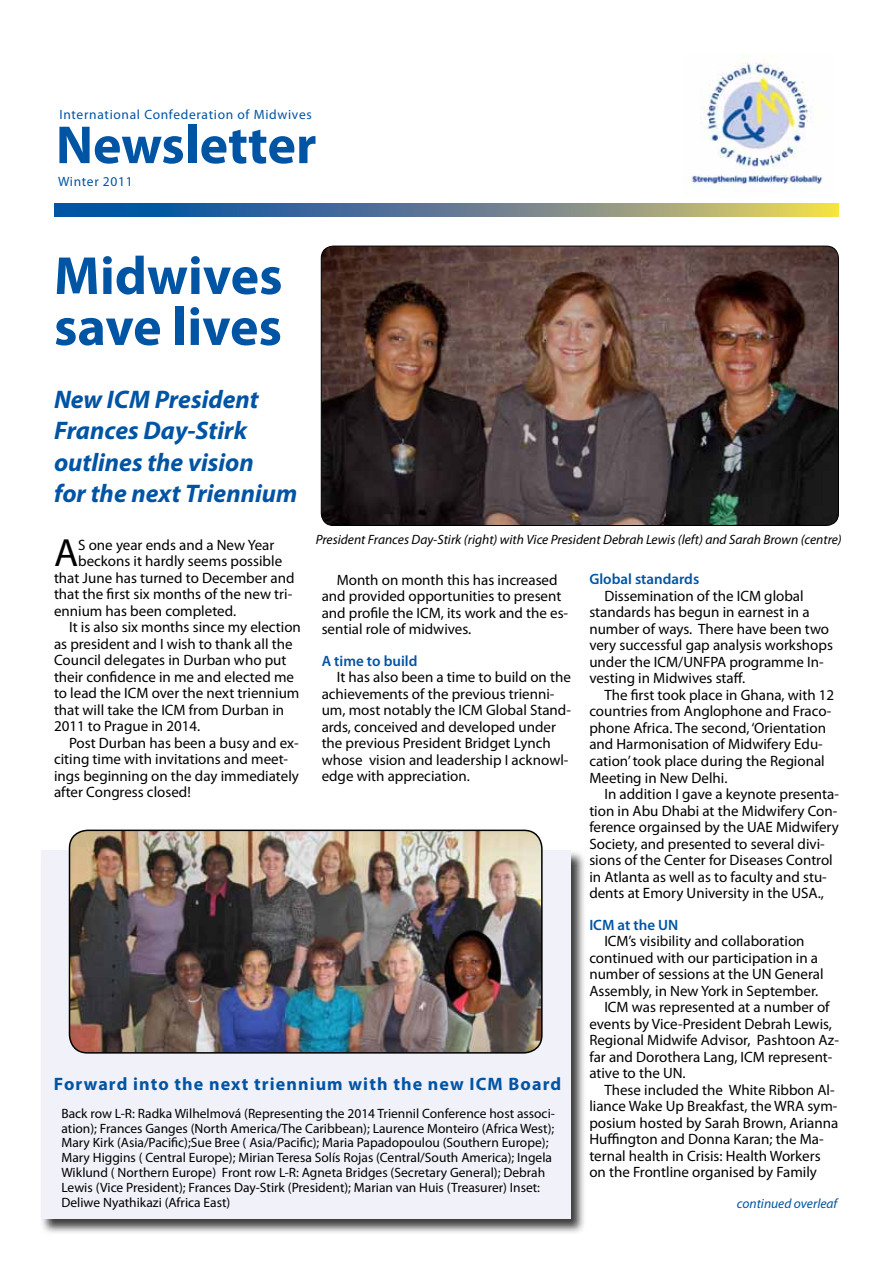
<style>
.page{position:relative;width:893px;height:1263px;background:#fff}
.page>*{position:absolute;margin:0;border:0;box-sizing:border-box;transform-origin:0 0}
.t1{font:700 54px/51px "Myriad Pro";color:#0054a4}
.t2{font:39.45px "Myriad Pro";color:#000}
.t3{font:italic 700 25.5px/31.5px "Myriad Pro";color:#0054a4}
.t4{font:700 18px "Myriad Pro";letter-spacing:.06em;color:#0054a4}
.t5{font:15px/16.5px "Myriad Pro";color:#000}
.t6{font:600 15px "Myriad Pro";color:#0054a4}
.t7{font:13.5px/14.9px "Myriad Pro";color:#000}
.t8{font:italic 13.5px "Myriad Pro";color:#000}
.t9{font:13.5px "Myriad Pro";letter-spacing:.05em;color:#0054a4}
.t10{font:italic 13.5px "Myriad Pro";color:#0054a4}
</style>
<div class="page">
<img style="left:687px;top:54px;width:136px;height:132px">
<svg style="left:55px;top:203px;width:783px;height:13px;background:#66838b"></svg>
<img style="left:41px;top:850px;width:543px;height:383px">
<div style="left:41px;top:851px;width:529px;height:368px;background:#f1f1f9"></div>
<img style="left:321px;top:246px;width:517px;height:279px">
<div style="left:321px;top:246px;width:518px;height:280px;border:1px solid #000;border-radius:12px"></div>
<img style="left:70px;top:830px;width:472px;height:223px">
<div style="left:69px;top:830px;width:474px;height:223px;border:2px solid #000;border-radius:18px"></div>
<p class="t9" style="left:59px;top:106px;width:254px">International Confederation of Midwives</p>
<h1 class="t1" style="left:56px;top:118px;width:262px">Newsletter</h1>
<p class="t9" style="left:58px;top:174px;width:76px">Winter 2011</p>
<h1 class="t1" style="left:54px;top:248px;width:230px">Midwives save lives</h1>
<h3 class="t3" style="left:54px;top:383px;width:245px">New ICM President<br>Frances Day-Stirk outlines the vision<br>for the next Triennium</h3>
<p class="t8" style="left:316px;top:531px;width:528px">President Frances Day-Stirk (right) with Vice President Debrah Lewis (left) and Sarah Brown (centre)</p>
<h2 class="t2" style="left:54px;top:528px;width:26px">A</h2>
<p class="t5" style="left:78px;top:536px;width:198px">S one year ends and a New Year</p>
<p class="t5" style="left:78px;top:552px;width:206px">beckons it hardly seems possible</p>
<p class="t5" style="left:54px;top:569px;width:242px">that June has turned to December and</p>
<p class="t5" style="left:54px;top:585px;width:240px">that the first six months of the new tri-</p>
<p class="t5" style="left:54px;top:602px;width:184px">ennium has been completed.</p>
<p class="t5" style="left:69px;top:618px;width:233px">It is also six months since my election</p>
<p class="t5" style="left:54px;top:635px;width:240px">as president and I wish to thank all the</p>
<p class="t5" style="left:54px;top:651px;width:234px">Council delegates in Durban who put</p>
<p class="t5" style="left:54px;top:668px;width:242px">their confidence in me and elected me</p>
<p class="t5" style="left:54px;top:684px;width:247px">to lead the ICM over the next triennium</p>
<p class="t5" style="left:54px;top:701px;width:232px">that will take the ICM from Durban in</p>
<p class="t5" style="left:54px;top:717px;width:148px">2011 to Prague in 2014.</p>
<p class="t5" style="left:69px;top:734px;width:231px">Post Durban has been a busy and ex-</p>
<p class="t5" style="left:54px;top:750px;width:236px">citing time with invitations and meet-</p>
<p class="t5" style="left:54px;top:767px;width:246px">ings beginning on the day immediately</p>
<p class="t5" style="left:54px;top:783px;width:138px">after Congress closed!</p>
<p class="t6" style="left:589px;top:570px;width:111px">Global standards</p>
<p class="t5" style="left:589px;top:587px;width:245px;text-indent:15px">Dissemination of the ICM global standards has begun in earnest in a number of ways. There have been two very successful gap analysis workshops under the ICM/UNFPA programme In&shy;vesting in Midwives staff.</p>
<p class="t5" style="left:589px;top:686px;width:246px;text-indent:15px">The first took place in Ghana, with 12 countries from Anglophone and Fraco&shy;phone Africa. The second, ‘Orientation and Harmonisation of Midwifery Edu&shy;cation’ took place during the Regional Meeting in New Delhi.</p>
<p class="t5" style="left:589px;top:785px;width:251px;text-indent:15px">In addition I gave a keynote presenta&shy;tion in Abu Dhabi at the Midwifery Con&shy;ference orgainsed by the UAE Midwifery Society, and presented to several divi&shy;sions of the Center for Diseases Control in Atlanta as well as to faculty and stu&shy;dents at Emory University in the USA.,</p>
<p class="t6" style="left:589px;top:915px;width:91px">ICM at the UN</p>
<p class="t5" style="left:604px;top:932px;width:202px">ICM’s visibility and collaboration</p>
<p class="t5" style="left:589px;top:949px;width:230px">continued with our participation in a</p>
<p class="t5" style="left:589px;top:965px;width:236px">number of sessions at the UN General</p>
<p class="t5" style="left:589px;top:982px;width:230px">Assembly, in New York in September.</p>
<p class="t5" style="left:604px;top:998px;width:227px">ICM was represented at a number of</p>
<p class="t5" style="left:589px;top:1015px;width:244px">events by Vice-President Debrah Lewis,</p>
<p class="t5" style="left:589px;top:1031px;width:251px">Regional Midwife Advisor, Pashtoon Az-</p>
<p class="t5" style="left:589px;top:1048px;width:245px">far and Dorothera Lang, ICM represent-</p>
<p class="t5" style="left:589px;top:1064px;width:98px">ative to the UN.</p>
<p class="t5" style="left:604px;top:1081px;width:232px">These included the White Ribbon Al-</p>
<p class="t5" style="left:589px;top:1097px;width:250px">liance Wake Up Breakfast, the WRA sym-</p>
<p class="t5" style="left:589px;top:1114px;width:250px">posium hosted by Sarah Brown, Arianna</p>
<p class="t5" style="left:589px;top:1130px;width:236px">Huffington and Donna Karan; the Ma-</p>
<p class="t5" style="left:589px;top:1147px;width:233px">ternal health in Crisis: Health Workers</p>
<p class="t5" style="left:589px;top:1163px;width:229px">on the Frontline organised by Family</p>
<p class="t10" style="left:737px;top:1195px;width:102px">continued overleaf</p>
<p class="t5" style="left:322px;top:571px;width:248px;text-indent:15px">Month on month this has increased and provided opportunities to present and profile the ICM, its work and the es&shy;sential role of midwives.</p>
<p class="t6" style="left:322px;top:651px;width:97px">A time to build</p>
<p class="t5" style="left:322px;top:668px;width:251px;text-indent:15px">It has also been a time to build on the achievements of the previous trienni&shy;um, most notably the ICM Global Stand&shy;ards, conceived and developed under the previous President Bridget Lynch whose vision and leadership I acknowl&shy;edge with appreciation.</p>
<p class="t4" style="left:54px;top:1072px;width:509px">Forward into the next triennium with the new ICM Board</p>
<p class="t7" style="left:61px;top:1105px;width:495px">Back row L-R: Radka Wilhelmová (Representing the 2014 Triennil Conference host associ&shy;ation); Frances Ganges (North America/The Caribbean); Laurence Monteiro (Africa West); Mary Kirk (Asia/Pacific);Sue Bree ( Asia/Pacific); Maria Papadopoulou (Southern Europe); Mary Higgins ( Central Europe); Mirian Teresa Solís Rojas (Central/South America); Ingela Wiklund ( Northern Europe) Front row L-R: Agneta Bridges (Secretary General); Debrah Lewis (Vice President); Frances Day-Stirk (President); Marian van Huis (Treasurer) Inset:<br>Deliwe Nyathikazi (Africa East)</p>
</div>
